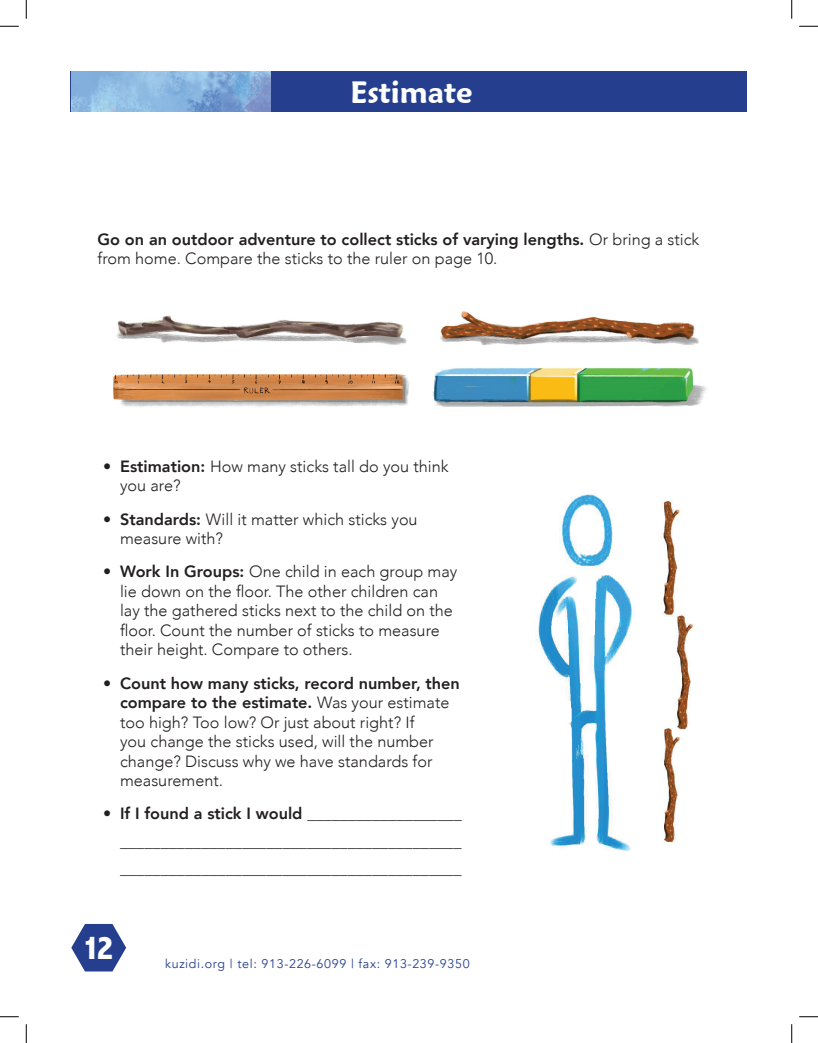
<style>
.page{position:relative;width:818px;height:1043px;background:#fff}
.page>*{position:absolute;margin:0;border:0;box-sizing:border-box;transform-origin:0 0}
.t1{font:800 condensed 33.75px "Abadi";color:#fff}
.t2{font:600 30px "Maiandra GD";color:#fff}
.t3{font:300 16.25px/19.5px "Avenir";color:#231f20}
.t4{font:800 16.25px/27.5px "Avenir";color:#231f20;text-align:justify}
.t5{font:12.5px "Avenir";letter-spacing:.05em;color:#253f8e}
.s1{font-weight:800}
</style>
<div class="page">
<svg style="left:71px;top:924px;width:55px;height:47px"></svg>
<div style="left:71px;top:71px;width:676px;height:41px;background:#253f8e"></div>
<img style="left:71px;top:71px;width:200px;height:41px">
<img style="left:116px;top:315px;width:291px;height:30px">
<img style="left:113px;top:374px;width:296px;height:33px">
<img style="left:440px;top:311px;width:259px;height:35px">
<img style="left:536px;top:491px;width:158px;height:360px">
<img style="left:433px;top:367px;width:274px;height:40px">
<svg style="left:0;top:25px;width:19px;height:2px"></svg>
<svg style="left:799px;top:25px;width:19px;height:2px"></svg>
<svg style="left:0;top:1016px;width:19px;height:1px"></svg>
<svg style="left:799px;top:1016px;width:19px;height:1px"></svg>
<svg style="left:25px;top:0;width:2px;height:19px"></svg>
<svg style="left:25px;top:1024px;width:2px;height:18px"></svg>
<svg style="left:791px;top:0;width:1px;height:19px"></svg>
<svg style="left:791px;top:1024px;width:1px;height:18px"></svg>
<h2 class="t2" style="left:350px;top:74px;width:123px">Estimate</h2>
<p class="t3" style="left:98px;top:229px;width:603px"><span class="s1">Go on an outdoor adventure to collect sticks of varying lengths.</span> Or bring a stick from home. Compare the sticks to the ruler on page 10.</p>
<p class="t3" style="left:120px;top:456px;width:330px;text-indent:-17px"><span class="s1">• Estimation:</span> How many sticks tall do you think you are?</p>
<p class="t3" style="left:120px;top:509px;width:299px;text-indent:-17px"><span class="s1">• Standards:</span> Will it matter which sticks you measure with?</p>
<p class="t3" style="left:120px;top:562px;width:339px;text-indent:-17px"><span class="s1">• Work In Groups:</span> One child in each group may lie down on the floor. The other children can lay the gathered sticks next to the child on the floor. Count the number of sticks to measure their height. Compare to others.</p>
<p class="t3" style="left:120px;top:673px;width:341px;text-indent:-17px"><span class="s1">• Count how many sticks, record number, then compare to the estimate.</span> Was your estimate too high? Too low? Or just about right? If<br>you change the sticks used, will the number change? Discuss why we have standards for measurement.</p>
<p class="t4" style="left:120px;top:800px;width:343px;text-indent:-17px">• If I found a stick I would ___________________ __________________________________________ __________________________________________</p>
<h1 class="t1" style="left:83px;top:928px;width:33px">12</h1>
<p class="t5" style="left:165px;top:956px;width:306px">kuzidi.org | tel: 913-226-6099 | fax: 913-239-9350</p>
</div>
